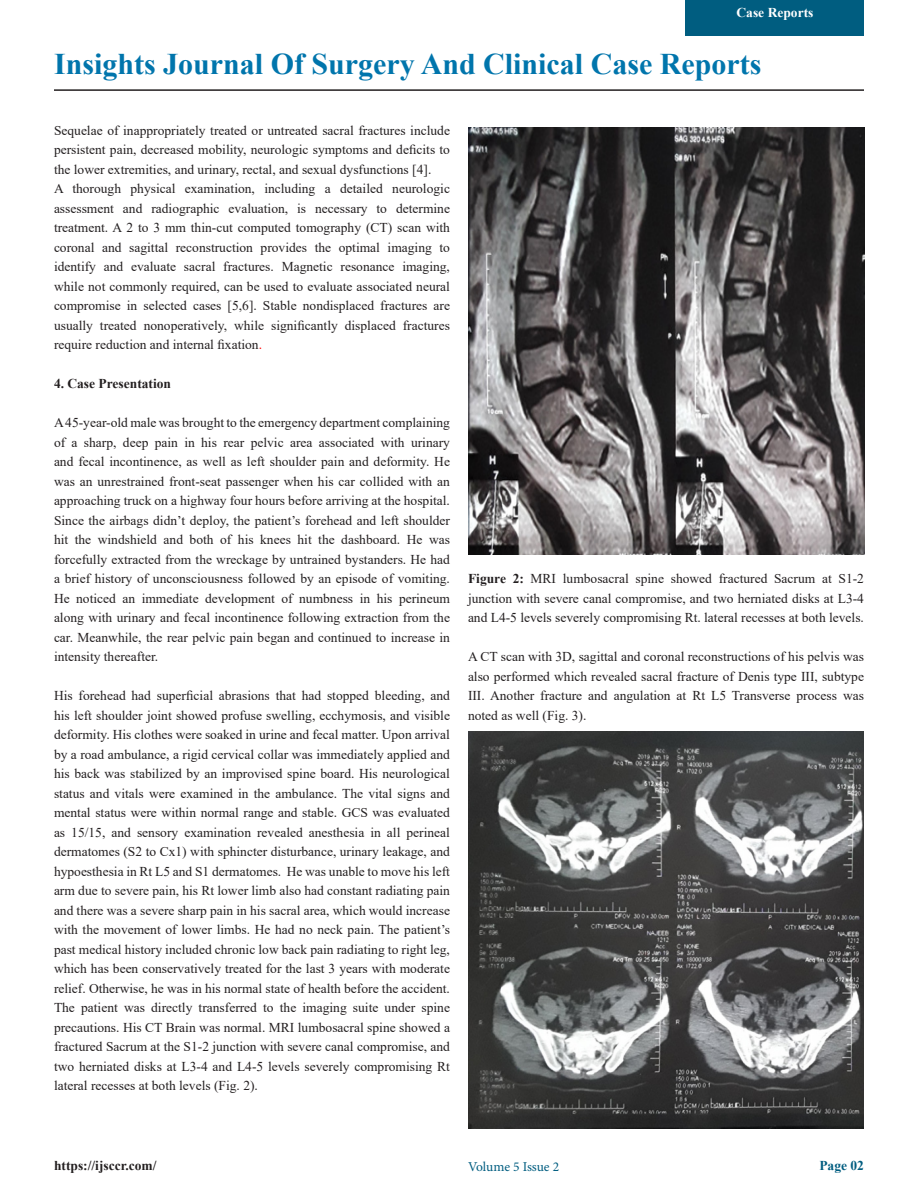
<style>
.page{position:relative;width:918px;height:1188px;background:#fff}
.page>*{position:absolute;margin:0;border:0;box-sizing:border-box;transform-origin:0 0}
.t1{font:700 30px "Times New Roman";color:#0075ac}
.t2{font:13.5px/19.5px "Times New Roman";color:#231f20;text-align:justify}
.t3{font:700 13.5px "Times New Roman";color:#231f20}
.t4{font:13.5px "Minion Pro";letter-spacing:-.005em;color:#005d80}
.t5{font:700 13.5px "Times New Roman";color:#fff}
.t6{font:700 13.5px "Times New Roman";color:#005d80}
.s1{color:#f00}
.s2{font-weight:700}
</style>
<div class="page">
<hr style="left:54px;top:89px;width:810px;height:2px;background:#231f20">
<div style="left:686px;top:0;width:178px;height:35px;background:#005d80"></div>
<img style="left:468px;top:128px;width:396px;height:427px">
<img style="left:468px;top:732px;width:396px;height:397px">
<p class="t5" style="left:737px;top:2px;width:78px">Case Reports</p>
<p class="t1" style="left:54px;top:43px;width:709px">Insights Journal Of Surgery And Clinical Case Reports</p>
<p class="t2" style="left:54px;top:120px;width:398px">Sequelae of inappropriately treated or untreated sacral fractures include persistent pain, decreased mobility, neurologic symptoms and deficits to the lower extremities, and urinary, rectal, and sexual dysfunctions [4].</p>
<p class="t2" style="left:54px;top:178px;width:398px">A thorough physical examination, including a detailed neurologic assessment and radiographic evaluation, is necessary to determine treatment. A 2 to 3 mm thin-cut computed tomography (CT) scan with coronal and sagittal reconstruction provides the optimal imaging to identify and evaluate sacral fractures. Magnetic resonance imaging, while not commonly required, can be used to evaluate associated neural compromise in selected cases [5,6]. Stable nondisplaced fractures are usually treated nonoperatively, while significantly displaced fractures require reduction and internal fixation<span class="s1">.</span></p>
<p class="t3" style="left:54px;top:374px;width:119px">4. Case Presentation</p>
<p class="t2" style="left:54px;top:412px;width:398px">A 45-year-old male was brought to the emergency department complaining of a sharp, deep pain in his rear pelvic area associated with urinary and fecal incontinence, as well as left shoulder pain and deformity. He was an unrestrained front-seat passenger when his car collided with an approaching truck on a highway four hours before arriving at the hospital.<br>Since the airbags didn’t deploy, the patient’s forehead and left shoulder hit the windshield and both of his knees hit the dashboard. He was forcefully extracted from the wreckage by untrained bystanders. He had a brief history of unconsciousness followed by an episode of vomiting.<br>He noticed an immediate development of numbness in his perineum along with urinary and fecal incontinence following extraction from the car. Meanwhile, the rear pelvic pain began and continued to increase in intensity thereafter.</p>
<p class="t2" style="left:54px;top:685px;width:398px">His forehead had superficial abrasions that had stopped bleeding, and his left shoulder joint showed profuse swelling, ecchymosis, and visible deformity. His clothes were soaked in urine and fecal matter. Upon arrival by a road ambulance, a rigid cervical collar was immediately applied and his back was stabilized by an improvised spine board. His neurological status and vitals were examined in the ambulance. The vital signs and mental status were within normal range and stable. GCS was evaluated as 15/15, and sensory examination revealed anesthesia in all perineal dermatomes (S2 to Cx1) with sphincter disturbance, urinary leakage, and hypoesthesia in Rt L5 and S1 dermatomes. He was unable to move his left arm due to severe pain, his Rt lower limb also had constant radiating pain and there was a severe sharp pain in his sacral area, which would increase with the movement of lower limbs. He had no neck pain. The patient’s past medical history included chronic low back pain radiating to right leg, which has been conservatively treated for the last 3 years with moderate relief. Otherwise, he was in his normal state of health before the accident.<br>The patient was directly transferred to the imaging suite under spine precautions. His CT Brain was normal. MRI lumbosacral spine showed a fractured Sacrum at the S1-2 junction with severe canal compromise, and two herniated disks at L3-4 and L4-5 levels severely compromising Rt lateral recesses at both levels (Fig. 2).</p>
<p class="t2" style="left:468px;top:568px;width:398px"><span class="s2">Figure 2:</span> MRI lumbosacral spine showed fractured Sacrum at S1-2 junction with severe canal compromise, and two herniated disks at L3-4 and L4-5 levels severely compromising Rt. lateral recesses at both levels.</p>
<p class="t2" style="left:468px;top:646px;width:398px">A CT scan with 3D, sagittal and coronal reconstructions of his pelvis was also performed which revealed sacral fracture of Denis type III, subtype III. Another fracture and angulation at Rt L5 Transverse process was noted as well (Fig. 3).</p>
<p class="t3" style="left:54px;top:1156px;width:104px">https://ijsccr.com/</p>
<p class="t4" style="left:468px;top:1157px;width:93px">Volume 5 Issue 2</p>
<p class="t6" style="left:819px;top:1156px;width:46px">Page 02</p>
</div>
